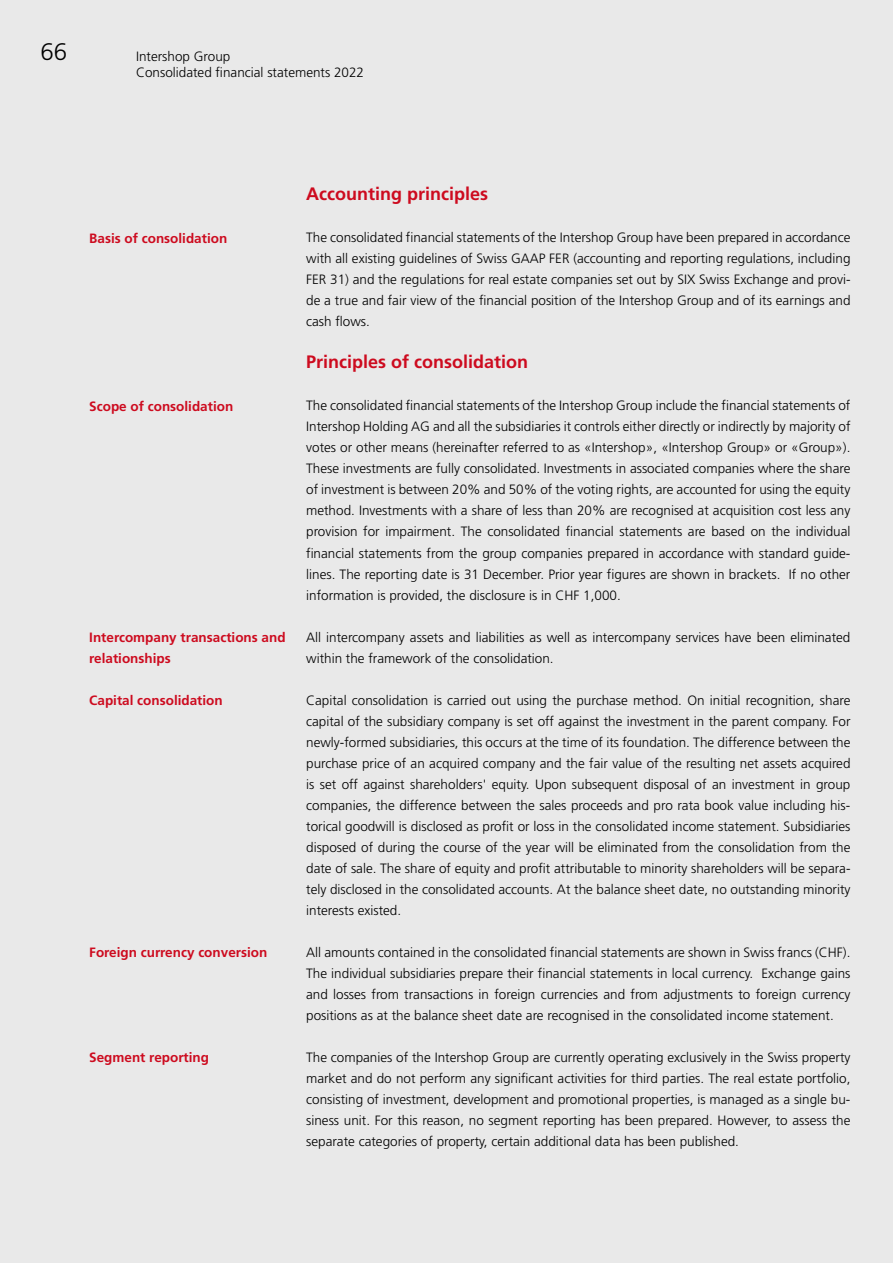
<style>
.page{position:relative;width:893px;height:1263px;background:#e9e9e9}
.page>*{position:absolute;margin:0;border:0;box-sizing:border-box;transform-origin:0 0}
.t1{font:300 24px "Frutiger LT Std";color:#000}
.t2{font:700 18px "Frutiger LT Std";color:#cd0b1f}
.t3{font:300 13.5px/21px "Frutiger LT Std";color:#000;text-align:justify}
.t4{font:700 13.5px/21px "Frutiger LT Std";color:#cd0b1f}
</style>
<div class="page">
<h1 class="t1" style="left:41px;top:38px;width:28px">66</h1>
<p class="t3" style="left:136px;top:48px;width:230px;line-height:16.5px">Intershop Group<br>Consolidated financial statements 2022</p>
<p class="t4" style="left:89px;top:227px;width:139px">Basis of consolidation</p>
<p class="t4" style="left:89px;top:395px;width:146px">Scope of consolidation</p>
<p class="t4" style="left:89px;top:626px;width:198px">Intercompany transactions and relationships</p>
<p class="t4" style="left:89px;top:689px;width:135px">Capital consolidation</p>
<p class="t4" style="left:89px;top:941px;width:180px">Foreign currency conversion</p>
<p class="t4" style="left:89px;top:1046px;width:121px">Segment reporting</p>
<h2 class="t2" style="left:306px;top:184px;width:183px">Accounting principles</h2>
<p class="t3" style="left:306px;top:227px;width:546px">The consolidated financial statements of the Intershop Group have been prepared in accordance with all existing guidelines of Swiss GAAP FER (accounting and reporting regulations, including FER 31) and the regulations for real estate companies set out by SIX Swiss Exchange and provi&shy;de a true and fair view of the financial position of the Intershop Group and of its earnings and cash flows.</p>
<h2 class="t2" style="left:306px;top:352px;width:224px">Principles of consolidation</h2>
<p class="t3" style="left:306px;top:395px;width:546px">The consolidated financial statements of the Intershop Group include the financial statements of Intershop Holding AG and all the subsidiaries it controls either directly or indirectly by majority of votes or other means (hereinafter referred to as «Intershop», «Intershop Group» or «Group»).<br>These investments are fully consolidated. Investments in associated companies where the share of investment is between 20% and 50% of the voting rights, are accounted for using the equity method. Investments with a share of less than 20% are recognised at acquisition cost less any provision for impairment. The consolidated financial statements are based on the individual financial statements from the group companies prepared in accordance with standard guide&shy;lines. The reporting date is 31 December. Prior year figures are shown in brackets. If no other information is provided, the disclosure is in CHF 1,000.</p>
<p class="t3" style="left:306px;top:626px;width:546px">All intercompany assets and liabilities as well as intercompany services have been eliminated within the framework of the consolidation.</p>
<p class="t3" style="left:306px;top:689px;width:546px">Capital consolidation is carried out using the purchase method. On initial recognition, share capital of the subsidiary company is set off against the investment in the parent company. For newly-formed subsidiaries, this occurs at the time of its foundation. The difference between the purchase price of an acquired company and the fair value of the resulting net assets acquired is set off against shareholders' equity. Upon subsequent disposal of an investment in group companies, the difference between the sales proceeds and pro rata book value including his&shy;torical goodwill is disclosed as profit or loss in the consolidated income statement. Subsidiaries disposed of during the course of the year will be eliminated from the consolidation from the date of sale. The share of equity and profit attributable to minority shareholders will be separa&shy;tely disclosed in the consolidated accounts. At the balance sheet date, no outstanding minority interests existed.</p>
<p class="t3" style="left:306px;top:942px;width:546px">All amounts contained in the consolidated financial statements are shown in Swiss francs (CHF).<br>The individual subsidiaries prepare their financial statements in local currency. Exchange gains and losses from transactions in foreign currencies and from adjustments to foreign currency positions as at the balance sheet date are recognised in the consolidated income statement.</p>
<p class="t3" style="left:306px;top:1047px;width:546px">The companies of the Intershop Group are currently operating exclusively in the Swiss property market and do not perform any significant activities for third parties. The real estate portfolio, consisting of investment, development and promotional properties, is managed as a single bu&shy;siness unit. For this reason, no segment reporting has been prepared. However, to assess the separate categories of property, certain additional data has been published.</p>
</div>
